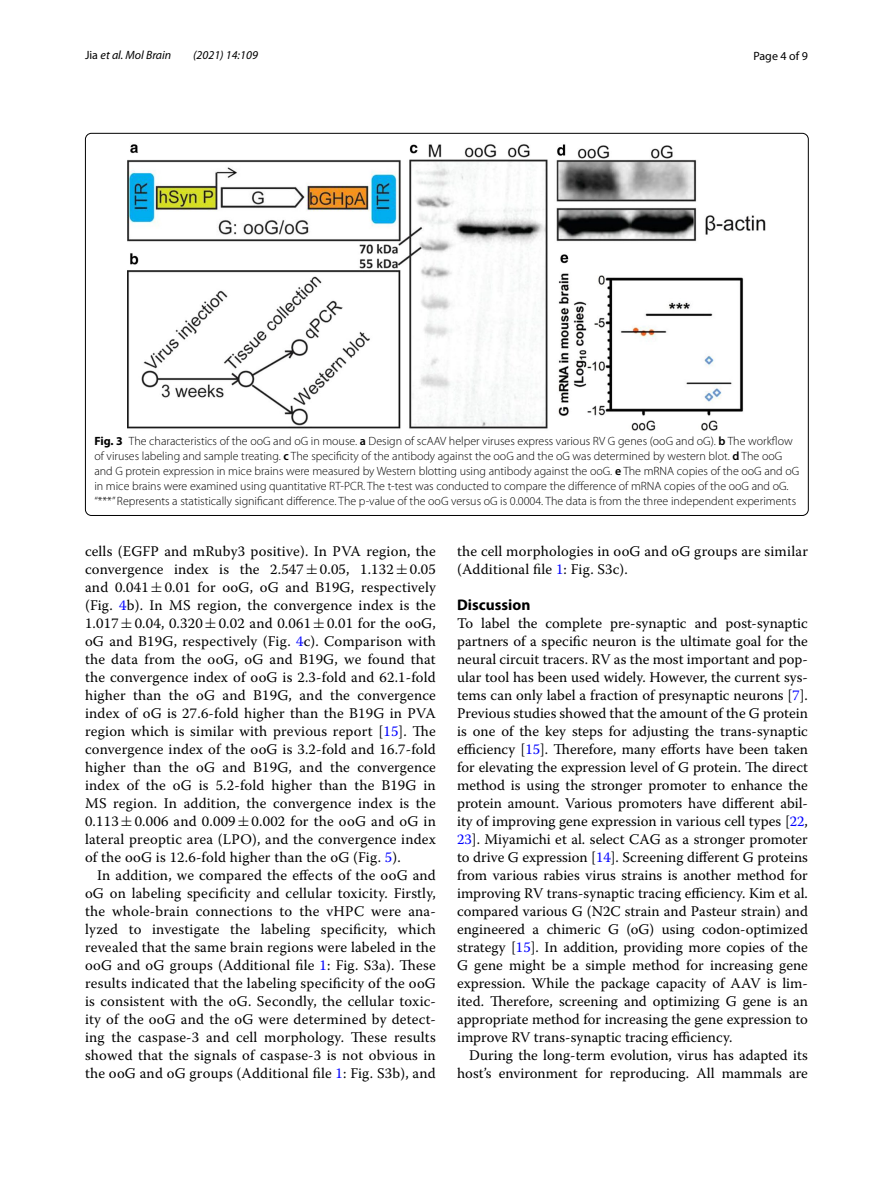
<style>
.page{position:relative;width:893px;height:1187px;background:#fff}
.page>*{position:absolute;margin:0;border:0;box-sizing:border-box;transform-origin:0 0}
.t1{font:700 15.45px "Myriad Pro";color:#000}
.t2{font:14.7px/18px "Warnock Pro";letter-spacing:.01em;color:#000;text-align:justify}
.t3{font:300 12px/15px "Myriad Pro";color:#000}
.t4{font:italic 12px "Myriad Pro";color:#000}
.t5{font:12px "Myriad Pro";color:#000}
.s1{font-style:normal}
.s2{font-weight:700}
.s3{font-weight:600}
.s4{font-family:"MTSY"}
.s5{color:#00f}
</style>
<div class="page">
<img style="left:128px;top:144px;width:638px;height:286px">
<p class="t4" style="left:85px;top:48px;width:88px"><span class="s1">Jia</span> et al. Mol Brain</p>
<p class="t4" style="left:193px;top:48px;width:66px">(2021) 14:109</p>
<p class="t5" style="left:753px;top:48px;width:56px">Page 4 of 9</p>
<p class="t3" style="left:94px;top:434px;width:706px"><span class="s2">Fig. 3</span> The characteristics of the ooG and oG in mouse. <span class="s3">a</span> Design of scAAV helper viruses express various RV G genes (ooG and oG). <span class="s3">b</span> The workflow of viruses labeling and sample treating. <span class="s3">c</span> The specificity of the antibody against the ooG and the oG was determined by western blot. <span class="s3">d</span> The ooG and G protein expression in mice brains were measured by Western blotting using antibody against the ooG. <span class="s3">e</span> The mRNA copies of the ooG and oG in mice brains were examined using quantitative RT-PCR. The t-test was conducted to compare the difference of mRNA copies of the ooG and oG. “***” Represents a statistically significant difference. The p-value of the ooG versus oG is 0.0004. The data is from the three independent experiments</p>
<p class="t2" style="left:85px;top:541px;width:352px">cells (EGFP and mRuby3 positive). In PVA region, the convergence index is the 2.547<span class="s4">±</span>0.05, 1.132<span class="s4">±</span>0.05 and 0.041<span class="s4">±</span>0.01 for ooG, oG and B19G, respectively (Fig. <span class="s5">4</span>b). In MS region, the convergence index is the 1.017<span class="s4">±</span>0.04, 0.320<span class="s4">±</span>0.02 and 0.061<span class="s4">±</span>0.01 for the ooG, oG and B19G, respectively (Fig. <span class="s5">4</span>c). Comparison with the data from the ooG, oG and B19G, we found that the convergence index of ooG is 2.3-fold and 62.1-fold higher than the oG and B19G, and the convergence index of oG is 27.6-fold higher than the B19G in PVA region which is similar with previous report [<span class="s5">15</span>]. The convergence index of the ooG is 3.2-fold and 16.7-fold higher than the oG and B19G, and the convergence index of the oG is 5.2-fold higher than the B19G in MS region. In addition, the convergence index is the 0.113<span class="s4">±</span>0.006 and 0.009<span class="s4">±</span>0.002 for the ooG and oG in lateral preoptic area (LPO), and the convergence index of the ooG is 12.6-fold higher than the oG (Fig. <span class="s5">5</span>).</p>
<p class="t2" style="left:85px;top:865px;width:352px;text-indent:12px">In addition, we compared the effects of the ooG and oG on labeling specificity and cellular toxicity. Firstly, the whole-brain connections to the vHPC were ana&shy;lyzed to investigate the labeling specificity, which revealed that the same brain regions were labeled in the ooG and oG groups (Additional file <span class="s5">1</span>: Fig. S3a). These results indicated that the labeling specificity of the ooG is consistent with the oG. Secondly, the cellular toxic&shy;ity of the ooG and the oG were determined by detect&shy;ing the caspase-3 and cell morphology. These results showed that the signals of caspase-3 is not obvious in the ooG and oG groups (Additional file <span class="s5">1</span>: Fig. S3b), and</p>
<p class="t2" style="left:457px;top:541px;width:352px">the cell morphologies in ooG and oG groups are similar (Additional file <span class="s5">1</span>: Fig. S3c).</p>
<p class="t1" style="left:457px;top:594px;width:75px">Discussion</p>
<p class="t2" style="left:457px;top:613px;width:352px">To label the complete pre-synaptic and post-synaptic partners of a specific neuron is the ultimate goal for the neural circuit tracers. RV as the most important and pop&shy;ular tool has been used widely. However, the current sys&shy;tems can only label a fraction of presynaptic neurons [<span class="s5">7</span>].<br>Previous studies showed that the amount of the G protein is one of the key steps for adjusting the trans-synaptic efficiency [<span class="s5">15</span>]. Therefore, many efforts have been taken for elevating the expression level of G protein. The direct method is using the stronger promoter to enhance the protein amount. Various promoters have different abil&shy;ity of improving gene expression in various cell types [<span class="s5">22</span>, <span class="s5">23</span>]. Miyamichi et al. select CAG as a stronger promoter to drive G expression [<span class="s5">14</span>]. Screening different G proteins from various rabies virus strains is another method for improving RV trans-synaptic tracing efficiency. Kim et al. compared various G (N2C strain and Pasteur strain) and engineered a chimeric G (oG) using codon-optimized strategy [<span class="s5">15</span>]. In addition, providing more copies of the G gene might be a simple method for increasing gene expression. While the package capacity of AAV is lim&shy;ited. Therefore, screening and optimizing G gene is an appropriate method for increasing the gene expression to improve RV trans-synaptic tracing efficiency.</p>
<p class="t2" style="left:457px;top:1045px;width:352px;text-align:right">During the long-term evolution, virus has adapted its host’s environment for reproducing. All mammals are</p>
</div>
